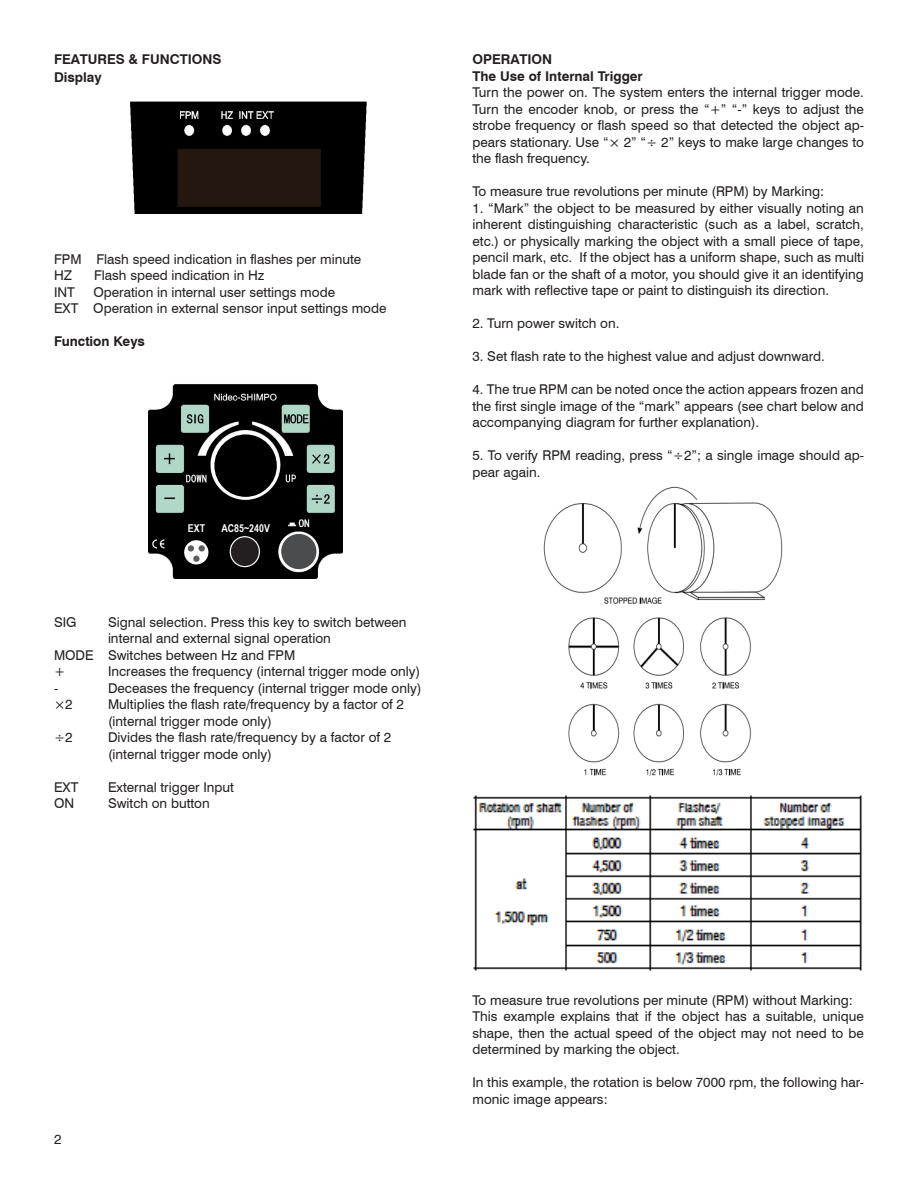
<style>
.page{position:relative;width:918px;height:1188px;background:#fff}
.page>*{position:absolute;margin:0;border:0;box-sizing:border-box;transform-origin:0 0}
.t1{font:13.5px/16.5px "Swiss 721 BT";color:#231f20;text-align:justify}
.t2{font:700 13.5px "Swiss 721 BT";color:#231f20}
.t3{font:700 10.8px "Arial Narrow";color:#fff}
</style>
<div class="page">
<img style="left:473px;top:795px;width:389px;height:176px">
<img style="left:543px;top:486px;width:240px;height:290px">
<img style="left:130px;top:101px;width:237px;height:112px">
<img style="left:149px;top:384px;width:194px;height:195px">
<div style="left:281px;top:534px;width:35px;height:35px;background:#4a4c4d;border-radius:50%"></div>
<div style="left:214px;top:434px;width:63px;height:63px;background:#000;border-radius:50%"></div>
<div style="left:185px;top:541px;width:23px;height:23px;background:#fff;border-radius:50%"></div>
<div style="left:184px;top:540px;width:24px;height:24px;border:1px solid #fff;border-radius:50%"></div>
<div style="left:188px;top:545px;width:6px;height:7px;background:#5e5c5f;border-radius:50%"></div>
<div style="left:199px;top:545px;width:6px;height:7px;background:#5e5c5f;border-radius:50%"></div>
<div style="left:193px;top:556px;width:7px;height:6px;background:#5e5c5f;border-radius:50%"></div>
<div style="left:230px;top:537px;width:29px;height:30px;background:#231f20;border-radius:50%"></div>
<div style="left:230px;top:536px;width:30px;height:31px;border:1px solid #fff;border-radius:50%"></div>
<div style="left:178px;top:519px;width:82px;height:10px;background:#000"></div>
<p class="t2" style="left:54px;top:51px;width:169px">FEATURES &amp; FUNCTIONS</p>
<p class="t2" style="left:54px;top:69px;width:49px">Display</p>
<p class="t1" style="left:54px;top:251px;width:309px">FPM Flash speed indication in flashes per minute</p>
<p class="t1" style="left:54px;top:267px;width:19px">HZ</p>
<p class="t1" style="left:94px;top:267px;width:172px">Flash speed indication in Hz</p>
<p class="t1" style="left:54px;top:284px;width:22px">INT</p>
<p class="t1" style="left:93px;top:284px;width:243px">Operation in internal user settings mode</p>
<p class="t1" style="left:54px;top:300px;width:334px">EXT Operation in external sensor input settings mode</p>
<p class="t2" style="left:54px;top:333px;width:92px">Function Keys</p>
<p class="t3" style="left:188px;top:520px;width:19px">EXT</p>
<p class="t3" style="left:222px;top:520px;width:50px">AC85~240V</p>
<p class="t1" style="left:54px;top:614px;width:24px">SIG</p>
<p class="t1" style="left:108px;top:614px;width:300px">Signal selection. Press this key to switch between</p>
<p class="t1" style="left:108px;top:630px;width:224px">internal and external signal operation</p>
<p class="t1" style="left:54px;top:647px;width:243px">MODE Switches between Hz and FPM</p>
<p class="t1" style="left:54px;top:663px;width:13px">+</p>
<p class="t1" style="left:108px;top:663px;width:314px">Increases the frequency (internal trigger mode only)</p>
<p class="t1" style="left:54px;top:680px;width:6px">-</p>
<p class="t1" style="left:108px;top:680px;width:315px">Deceases the frequency (internal trigger mode only)</p>
<p class="t1" style="left:54px;top:696px;width:20px">×2</p>
<p class="t1" style="left:108px;top:696px;width:297px">Multiplies the flash rate/frequency by a factor of 2</p>
<p class="t1" style="left:108px;top:713px;width:166px">(internal trigger mode only)</p>
<p class="t1" style="left:54px;top:729px;width:20px">÷2</p>
<p class="t1" style="left:108px;top:729px;width:285px">Divides the flash rate/frequency by a factor of 2</p>
<p class="t1" style="left:108px;top:746px;width:166px">(internal trigger mode only)</p>
<p class="t1" style="left:54px;top:779px;width:26px">EXT</p>
<p class="t1" style="left:108px;top:779px;width:128px">External trigger Input</p>
<p class="t1" style="left:54px;top:795px;width:22px">ON</p>
<p class="t1" style="left:108px;top:795px;width:103px">Switch on button</p>
<p class="t2" style="left:472px;top:51px;width:81px">OPERATION</p>
<p class="t2" style="left:472px;top:68px;width:172px">The Use of Internal Trigger</p>
<p class="t1" style="left:472px;top:84px;width:393px">Turn the power on. The system enters the internal trigger mode.<br>Turn the encoder knob, or press the “+” “-” keys to adjust the strobe frequency or flash speed so that detected the object ap&shy;pears stationary. Use “× 2” “÷ 2” keys to make large changes to the flash frequency.</p>
<p class="t1" style="left:472px;top:183px;width:353px">To measure true revolutions per minute (RPM) by Marking:</p>
<p class="t1" style="left:472px;top:200px;width:393px">1. “Mark” the object to be measured by either visually noting an inherent distinguishing characteristic (such as a label, scratch, etc.) or physically marking the object with a small piece of tape, pencil mark, etc. If the object has a uniform shape, such as multi blade fan or the shaft of a motor, you should give it an identifying mark with reflective tape or paint to distinguish its direction.</p>
<p class="t1" style="left:472px;top:315px;width:149px">2. Turn power switch on.</p>
<p class="t1" style="left:472px;top:348px;width:354px">3. Set flash rate to the highest value and adjust downward.</p>
<p class="t1" style="left:472px;top:381px;width:393px">4. The true RPM can be noted once the action appears frozen and the first single image of the “mark” appears (see chart below and accompanying diagram for further explanation).</p>
<p class="t1" style="left:472px;top:447px;width:393px">5. To verify RPM reading, press “÷2”; a single image should ap&shy;pear again.</p>
<p class="t1" style="left:54px;top:1131px;width:9px">2</p>
<p class="t1" style="left:472px;top:992px;width:382px">To measure true revolutions per minute (RPM) without Marking:</p>
<p class="t1" style="left:472px;top:1008px;width:393px">This example explains that if the object has a suitable, unique shape, then the actual speed of the object may not need to be determined by marking the object.</p>
<p class="t1" style="left:472px;top:1074px;width:393px">In this example, the rotation is below 7000 rpm, the following har&shy;monic image appears:</p>
</div>
